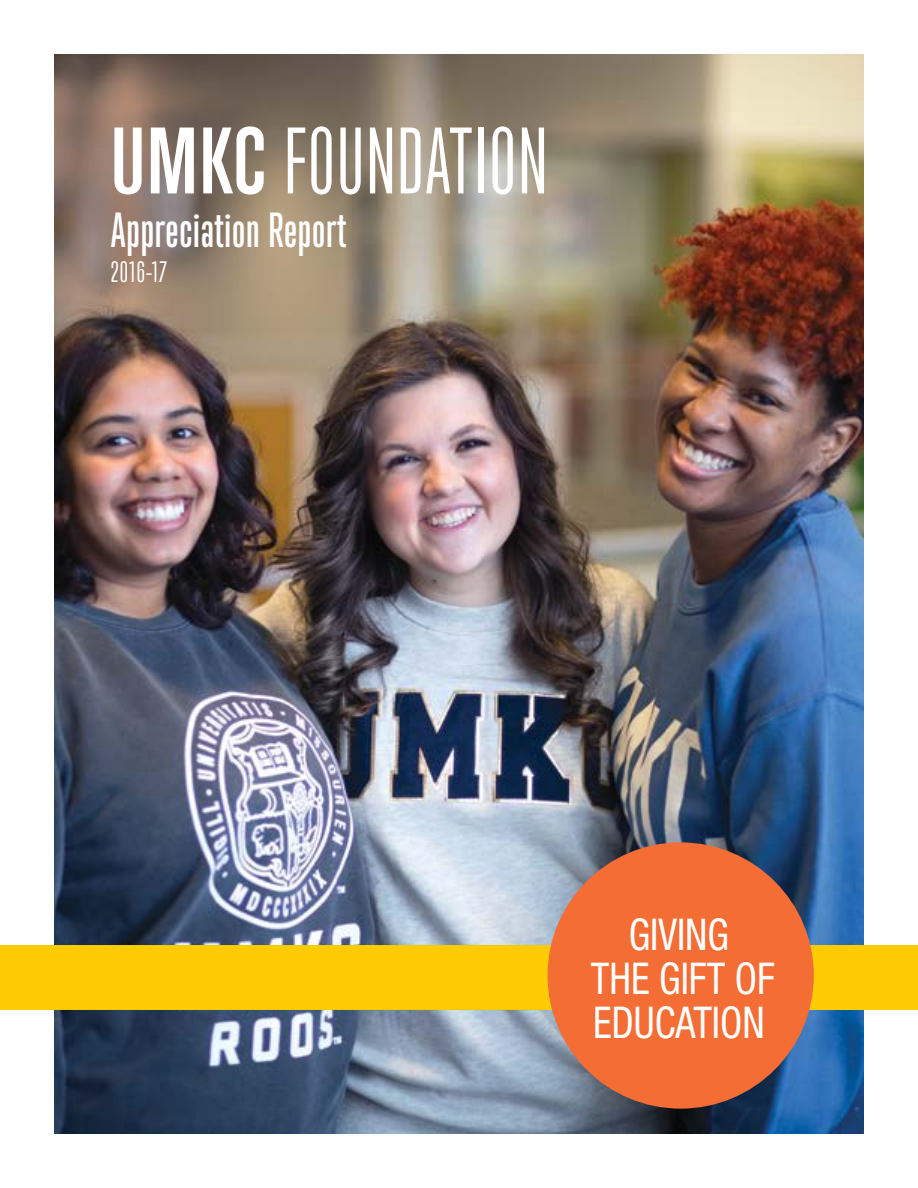
<style>
.page{position:relative;width:918px;height:1188px;background:#fff}
.page>*{position:absolute;margin:0;border:0;box-sizing:border-box;transform-origin:0 0}
.t1{font:86.1px "Trump Gothic West";letter-spacing:.03em;color:#fff}
.t2{font:500 45px "Trump Gothic West";letter-spacing:.02em;color:#fff}
.t3{font:condensed 43.8px/43.8px "Helvetica Neue LT Pro";color:#fff;text-align:center;scale:.91 1}
.t4{font:27px "Trump Gothic West";letter-spacing:.05em;color:#fff}
.s1{font-weight:700}
</style>
<div class="page">
<img style="left:54px;top:54px;width:810px;height:1080px">
<div style="left:0;top:945px;width:918px;height:65px;background:#ffcb05"></div>
<div style="left:548px;top:842px;width:266px;height:267px;background:#f36d35;border-radius:50%"></div>
<h1 class="t1" style="left:111px;top:112px;width:438px"><span class="s1">UMKC</span> FOUNDATION</h1>
<p class="t2" style="left:111px;top:204px;width:236px">Appreciation Report</p>
<p class="t4" style="left:111px;top:256px;width:57px">2016-17</p>
<p class="t3" style="left:591px;top:913px;width:204px">GIVING<br>THE GIFT OF<br>EDUCATION</p>
</div>
